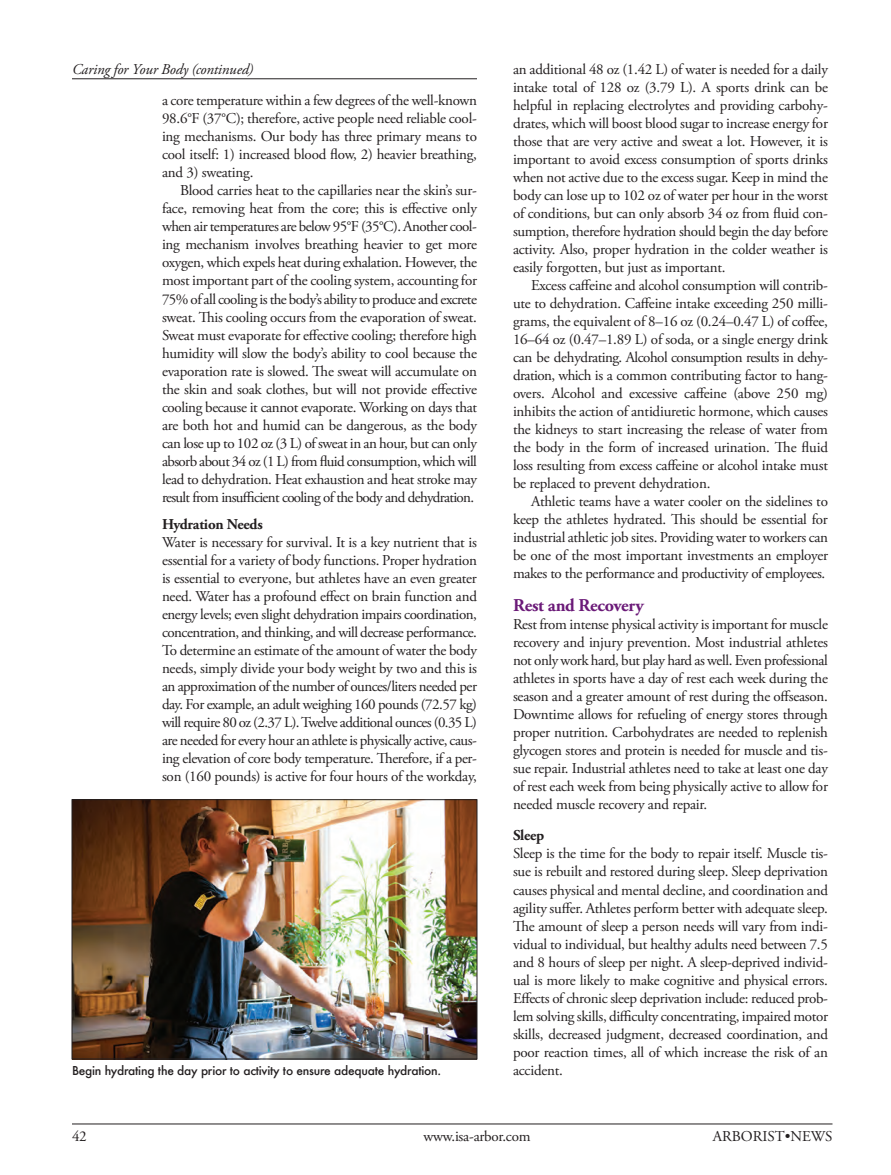
<style>
.page{position:relative;width:891px;height:1175px;background:#fff}
.page>*{position:absolute;margin:0;border:0;box-sizing:border-box;transform-origin:0 0}
.B_Header{font:700 18px "Adobe Garamond Pro";letter-spacing:-.015em;color:#6b1a78}
.t1{font:15px/18px "Adobe Garamond Pro";letter-spacing:-.015em;color:#231f20;text-align:justify}
.Cont__head{font:italic 15px "Adobe Garamond Pro";letter-spacing:-.01em;color:#231f20}
.t2{font:700 15px "Adobe Garamond Pro";letter-spacing:-.015em;color:#231f20}
.t3{font:500 12px "Futura";letter-spacing:-.02em;color:#231f20}
</style>
<div class="page">
<hr style="left:72px;top:1123px;width:760px;height:1px;background:#231f20">
<hr style="left:72px;top:78px;width:405px;height:1px;background:#231f20">
<img style="left:74px;top:801px;width:401px;height:256px">
<div style="left:72px;top:799px;width:405px;height:260px;border:1px solid #231f20"></div>
<p class="Cont__head" style="left:72px;top:60px;width:183px">Caring for Your Body (continued)</p>
<p class="t1" style="left:162px;top:92px;width:316px">a core temperature within a few degrees of the well-known 98.6°F (37°C); therefore, active people need reliable cool&shy;ing mechanisms. Our body has three primary means to cool itself: 1) increased blood flow, 2) heavier breathing, and 3) sweating.</p>
<p class="t1" style="left:162px;top:182px;width:317px;text-indent:18px">Blood carries heat to the capillaries near the skin’s sur&shy;face, removing heat from the core; this is effective only when air temperatures are below 95°F (35°C). Another cool&shy;ing mechanism involves breathing heavier to get more oxygen, which expels heat during exhalation. However, the most important part of the cooling system, accounting for 75% of all cooling is the body’s ability to produce and excrete sweat. This cooling occurs from the evaporation of sweat.<br>Sweat must evaporate for effective cooling; therefore high humidity will slow the body’s ability to cool because the evaporation rate is slowed. The sweat will accumulate on the skin and soak clothes, but will not provide effective cooling because it cannot evaporate. Working on days that are both hot and humid can be dangerous, as the body can lose up to 102 oz (3 L) of sweat in an hour, but can only absorb about 34 oz (1 L) from fluid consumption, which will lead to dehydration. Heat exhaustion and heat stroke may result from insufficient cooling of the body and dehydration.</p>
<p class="t2" style="left:162px;top:515px;width:102px">Hydration Needs</p>
<p class="t1" style="left:162px;top:533px;width:317px">Water is necessary for survival. It is a key nutrient that is essential for a variety of body functions. Proper hydration is essential to everyone, but athletes have an even greater need. Water has a profound effect on brain function and energy levels; even slight dehydration impairs coordination, concentration, and thinking, and will decrease performance.<br>To determine an estimate of the amount of water the body needs, simply divide your body weight by two and this is an approximation of the number of ounces/liters needed per day. For example, an adult weighing 160 pounds (72.57 kg) will require 80 oz (2.37 L). Twelve additional ounces (0.35 L) are needed for every hour an athlete is physically active, caus&shy;ing elevation of core body temperature. Therefore, if a per&shy;son (160 pounds) is active for four hours of the workday,</p>
<p class="t3" style="left:72px;top:1062px;width:371px">Begin hydrating the day prior to activity to ensure adequate hydration.</p>
<p class="t1" style="left:513px;top:60px;width:317px">an additional 48 oz (1.42 L) of water is needed for a daily intake total of 128 oz (3.79 L). A sports drink can be helpful in replacing electrolytes and providing carbohy&shy;drates, which will boost blood sugar to increase energy for those that are very active and sweat a lot. However, it is important to avoid excess consumption of sports drinks when not active due to the excess sugar. Keep in mind the body can lose up to 102 oz of water per hour in the worst of conditions, but can only absorb 34 oz from fluid con&shy;sumption, therefore hydration should begin the day before activity. Also, proper hydration in the colder weather is easily forgotten, but just as important.</p>
<p class="t1" style="left:513px;top:276px;width:317px;text-indent:18px">Excess caffeine and alcohol consumption will contrib&shy;ute to dehydration. Caffeine intake exceeding 250 milli&shy;grams, the equivalent of 8–16 oz (0.24–0.47 L) of coffee, 16–64 oz (0.47–1.89 L) of soda, or a single energy drink can be dehydrating. Alcohol consumption results in dehy&shy;dration, which is a common contributing factor to hang&shy;overs. Alcohol and excessive caffeine (above 250 mg) inhibits the action of antidiuretic hormone, which causes the kidneys to start increasing the release of water from the body in the form of increased urination. The fluid loss resulting from excess caffeine or alcohol intake must be replaced to prevent dehydration.</p>
<p class="t1" style="left:513px;top:492px;width:317px;text-indent:18px">Athletic teams have a water cooler on the sidelines to keep the athletes hydrated. This should be essential for industrial athletic job sites. Providing water to workers can be one of the most important investments an employer makes to the performance and productivity of employees.</p>
<p class="B_Header" style="left:513px;top:594px;width:132px">Rest and Recovery</p>
<p class="t1" style="left:513px;top:615px;width:317px">Rest from intense physical activity is important for muscle recovery and injury prevention. Most industrial athletes not only work hard, but play hard as well. Even professional athletes in sports have a day of rest each week during the season and a greater amount of rest during the offseason.<br>Downtime allows for refueling of energy stores through proper nutrition. Carbohydrates are needed to replenish glycogen stores and protein is needed for muscle and tis&shy;sue repair. Industrial athletes need to take at least one day of rest each week from being physically active to allow for needed muscle recovery and repair.</p>
<p class="t2" style="left:513px;top:827px;width:33px">Sleep</p>
<p class="t1" style="left:513px;top:845px;width:317px">Sleep is the time for the body to repair itself. Muscle tis&shy;sue is rebuilt and restored during sleep. Sleep deprivation causes physical and mental decline, and coordination and agility suffer. Athletes perform better with adequate sleep.<br>The amount of sleep a person needs will vary from indi&shy;vidual to individual, but healthy adults need between 7.5 and 8 hours of sleep per night. A sleep-deprived individ&shy;ual is more likely to make cognitive and physical errors.<br>Effects of chronic sleep deprivation include: reduced prob&shy;lem solving skills, difficulty concentrating, impaired motor skills, decreased judgment, decreased coordination, and poor reaction times, all of which increase the risk of an accident.</p>
<p class="t1" style="left:72px;top:1127px;width:16px">42</p>
<p class="t1" style="left:424px;top:1127px;width:109px">www.isa-arbor.com</p>
<p class="t1" style="left:713px;top:1127px;width:121px">ARBORIST•NEWS</p>
</div>
